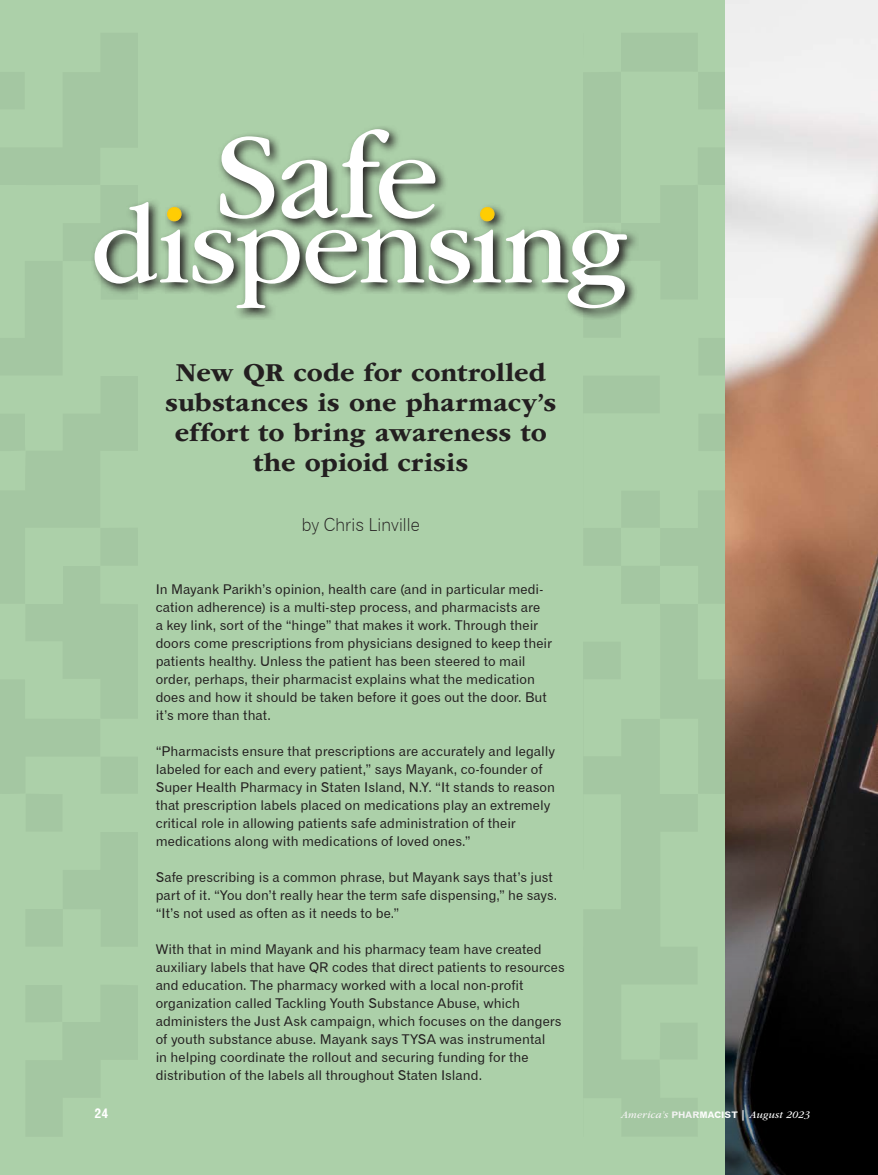
<style>
.page{position:relative;width:878px;height:1175px;background:#fff}
.page>*{position:absolute;margin:0;border:0;box-sizing:border-box;transform-origin:0 0}
.t1{font:700 27px/30px "ITC Garamond Std";letter-spacing:.01em;color:#231f20;text-align:center}
.t2{font:18px "Gothic 720 BT Light B";letter-spacing:-.02em;color:#231f20}
.t3{font:13.5px/18px "Gothic 720 BT Roman B";color:#231f20}
.t4{font:13.5px "Gothic 720 BT Bold B";color:#fff}
.t5{font:italic 10.5px "ITC Garamond Std";letter-spacing:.015em;color:#fff}
.s1{font-family:"Gothic 720 BT Bold B";font-style:normal;font-size:9px}
.s2{font-weight:700;font-style:normal}
</style>
<div class="page">
<img style="left:724px;top:0;width:154px;height:530px">
<div style="left:0;top:0;width:724px;height:1174px;background:#acd0a9"></div>
<svg style="left:724px;top:530px;width:154px;height:644px;background:#46372e"></svg>
<svg style="left:219px;top:127px;width:227px;height:71px"></svg>
<svg style="left:220px;top:129px;width:215px;height:69px"></svg>
<svg style="left:91px;top:198px;width:548px;height:122px"></svg>
<svg style="left:94px;top:202px;width:533px;height:106px"></svg>
<div style="left:167px;top:207px;width:14px;height:14px;background:#ffcd03;border-radius:50%"></div>
<div style="left:167px;top:207px;width:14px;height:14px;border:1px solid #f3c516;border-radius:50%"></div>
<div style="left:480px;top:207px;width:14px;height:14px;background:#ffcd03;border-radius:50%"></div>
<div style="left:480px;top:207px;width:14px;height:14px;border:1px solid #f3c516;border-radius:50%"></div>
<h1 class="t1" style="left:165px;top:357px;width:392px">New QR code for controlled substances is one pharmacy’s effort to bring awareness to the opioid crisis</h1>
<h2 class="t2" style="left:301px;top:513px;width:120px">by Chris Linville</h2>
<p class="t3" style="left:156px;top:580px;width:397px">In Mayank Parikh’s opinion, health care (and in particular medi&shy;cation adherence) is a multi-step process, and pharmacists are<br>a key link, sort of the “hinge” that makes it work. Through their doors come prescriptions from physicians designed to keep their patients healthy. Unless the patient has been steered to mail order, perhaps, their pharmacist explains what the medication does and how it should be taken before it goes out the door. But it’s more than that.</p>
<p class="t3" style="left:156px;top:742px;width:401px">“Pharmacists ensure that prescriptions are accurately and legally labeled for each and every patient,” says Mayank, co-founder of Super Health Pharmacy in Staten Island, N.Y. “It stands to reason that prescription labels placed on medications play an extremely critical role in allowing patients safe administration of their medications along with medications of loved ones.”</p>
<p class="t3" style="left:156px;top:868px;width:403px">Safe prescribing is a common phrase, but Mayank says that’s just part of it. “You don’t really hear the term safe dispensing,” he says. “It’s not used as often as it needs to be.”</p>
<p class="t3" style="left:156px;top:940px;width:410px">With that in mind Mayank and his pharmacy team have created auxiliary labels that have QR codes that direct patients to resources and education. The pharmacy worked with a local non-profit organization called Tackling Youth Substance Abuse, which administers the Just Ask campaign, which focuses on the dangers of youth substance abuse. Mayank says TYSA was instrumental<br>in helping coordinate the rollout and securing funding for the distribution of the labels all throughout Staten Island.</p>
<p class="t4" style="left:94px;top:1105px;width:16px">24</p>
<p class="t5" style="left:621px;top:1109px;width:190px">America’s <span class="s1">PHARMACIST</span> <span class="s2">|</span> August 2023</p>
</div>
